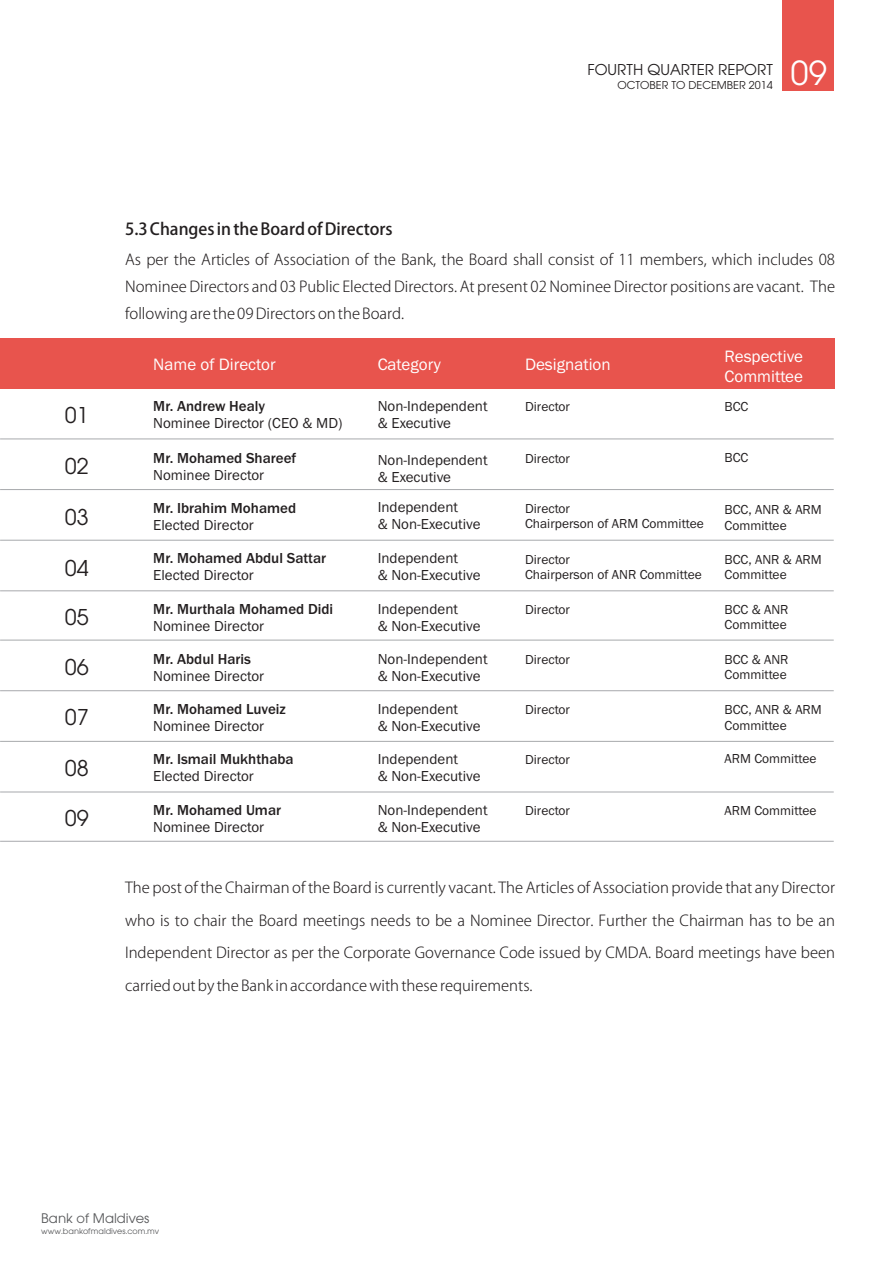
<style>
.page{position:relative;width:893px;height:1263px;background:#fff}
.page>*{position:absolute;margin:0;border:0;box-sizing:border-box;transform-origin:0 0}
.t1{font:36.6px "Avant Garde Gothic Itc T";color:#fff}
.t2{font:24px/50.2px "Avant Garde Gothic Itc T";color:#231f20;text-align:justify}
.t3{font:17.1px/19.4px "Franklin Gothic";color:#fff}
.t4{font:500 16.5px "Koz Go Pro";color:#231f20}
.t5{font:16.5px "Avant Garde Gothic Itc T";color:#231f20}
.t6{font:300 15px/32.4px "Koz Go Pro";color:#231f20;text-align:justify}
.t7{font:15px/17px "Franklin Gothic";color:#231f20}
.t8{font:500 15px "Franklin Gothic";color:#231f20}
.t9{font:14.55px "Avant Garde Gothic Itc T";color:#58595b}
.t10{font:13.5px/15.3px "Franklin Gothic";color:#231f20}
.t11{font:12px "Avant Garde Gothic Itc T";color:#231f20}
.t12{font:8.85px "Avant Garde Gothic Itc T";color:#58595b}
</style>
<div class="page">
<div style="left:782px;top:0;width:52px;height:90px;background:#e8544d"></div>
<div style="left:0;top:339px;width:834px;height:50px;background:#e8544d"></div>
<hr style="left:0;top:439px;width:834px;height:1px;background:#a7a9ac">
<hr style="left:0;top:489px;width:834px;height:1px;background:#a7a9ac">
<hr style="left:0;top:540px;width:834px;height:1px;background:#a7a9ac">
<hr style="left:0;top:590px;width:834px;height:1px;background:#a7a9ac">
<hr style="left:0;top:640px;width:834px;height:1px;background:#a7a9ac">
<hr style="left:0;top:690px;width:834px;height:1px;background:#a7a9ac">
<hr style="left:0;top:741px;width:834px;height:1px;background:#a7a9ac">
<hr style="left:0;top:792px;width:834px;height:1px;background:#a7a9ac">
<hr style="left:0;top:841px;width:834px;height:1px;background:#a7a9ac">
<p class="t5" style="left:587px;top:59px;width:187px">FOURTH QUARTER REPORT</p>
<p class="t11" style="left:617px;top:78px;width:157px">OCTOBER TO DECEMBER 2014</p>
<h1 class="t1" style="left:790px;top:50px;width:38px">09</h1>
<h2 class="t2" style="left:65px;top:390px;width:25px">01</h2>
<p class="t4" style="left:125px;top:221px;width:269px">5.3 Changes in the Board of Directors</p>
<p class="t6" style="left:125px;top:246px;width:711px;line-height:27px">As per the Articles of Association of the Bank, the Board shall consist of 11 members, which includes 08<br>Nominee Directors and 03 Public Elected Directors. At present 02 Nominee Director positions are vacant. The following are the 09 Directors on the Board.</p>
<p class="t3" style="left:153px;top:356px;width:124px">Name of Director</p>
<p class="t3" style="left:378px;top:356px;width:65px">Category</p>
<p class="t3" style="left:525px;top:356px;width:87px">Designation</p>
<p class="t3" style="left:725px;top:348px;width:80px">Respective<br>Committee</p>
<p class="t7" style="left:378px;top:398px;width:111px">Non-Independent &amp; Executive</p>
<p class="t10" style="left:525px;top:400px;width:47px">Director</p>
<p class="t8" style="left:153px;top:400px;width:113px">Mr. Andrew Healy</p>
<p class="t7" style="left:153px;top:416px;width:191px">Nominee Director (CEO &amp; MD)</p>
<p class="t10" style="left:725px;top:400px;width:25px">BCC</p>
<p class="t8" style="left:153px;top:452px;width:144px">Mr. Mohamed Shareef</p>
<p class="t7" style="left:153px;top:467px;width:112px">Nominee Director</p>
<h2 class="t2" style="left:65px;top:440px;width:25px">02</h2>
<p class="t7" style="left:378px;top:453px;width:111px">Non-Independent &amp; Executive</p>
<p class="t10" style="left:525px;top:452px;width:47px">Director</p>
<p class="t10" style="left:725px;top:451px;width:25px">BCC</p>
<p class="t7" style="left:378px;top:499px;width:104px">Independent<br>&amp; Non-Executive</p>
<p class="t8" style="left:153px;top:502px;width:144px">Mr. Ibrahim Mohamed</p>
<p class="t7" style="left:153px;top:518px;width:102px">Elected Director</p>
<p class="t10" style="left:525px;top:502px;width:47px">Director</p>
<h2 class="t2" style="left:65px;top:492px;width:25px">03</h2>
<p class="t10" style="left:525px;top:517px;width:180px">Chairperson of ARM Committee</p>
<p class="t10" style="left:725px;top:503px;width:99px">BCC, ANR &amp; ARM<br>Committee</p>
<p class="t8" style="left:153px;top:552px;width:174px">Mr. Mohamed Abdul Sattar</p>
<h2 class="t2" style="left:65px;top:542px;width:25px">04</h2>
<p class="t7" style="left:153px;top:568px;width:102px">Elected Director</p>
<p class="t7" style="left:378px;top:551px;width:104px">Independent<br>&amp; Non-Executive</p>
<p class="t10" style="left:525px;top:553px;width:178px">Director<br>Chairperson of ANR Committee</p>
<p class="t10" style="left:725px;top:553px;width:99px">BCC, ANR &amp; ARM<br>Committee</p>
<p class="t8" style="left:153px;top:603px;width:181px">Mr. Murthala Mohamed Didi</p>
<p class="t7" style="left:153px;top:618px;width:112px">Nominee Director</p>
<p class="t7" style="left:378px;top:601px;width:104px">Independent<br>&amp; Non-Executive</p>
<p class="t10" style="left:525px;top:602px;width:47px">Director</p>
<p class="t10" style="left:725px;top:603px;width:65px">BCC &amp; ANR</p>
<h2 class="t2" style="left:65px;top:591px;width:25px">05</h2>
<p class="t10" style="left:725px;top:618px;width:64px">Committee</p>
<h2 class="t2" style="left:65px;top:641px;width:25px">06<br>07<br>08<br>09</h2>
<p class="t8" style="left:153px;top:653px;width:99px">Mr. Abdul Haris</p>
<p class="t7" style="left:153px;top:668px;width:112px">Nominee Director</p>
<p class="t8" style="left:153px;top:704px;width:134px">Mr. Mohamed Luveiz</p>
<p class="t7" style="left:153px;top:719px;width:112px">Nominee Director</p>
<p class="t7" style="left:378px;top:651px;width:111px">Non-Independent &amp; Non-Executive</p>
<p class="t10" style="left:525px;top:653px;width:47px">Director</p>
<p class="t7" style="left:378px;top:702px;width:104px">Independent<br>&amp; Non-Executive</p>
<p class="t10" style="left:525px;top:703px;width:47px">Director</p>
<p class="t10" style="left:725px;top:653px;width:65px">BCC &amp; ANR<br>Committee</p>
<p class="t10" style="left:725px;top:703px;width:99px">BCC, ANR &amp; ARM<br>Committee</p>
<p class="t8" style="left:153px;top:754px;width:142px">Mr. Ismail Mukhthaba</p>
<p class="t7" style="left:153px;top:769px;width:102px">Elected Director</p>
<p class="t7" style="left:378px;top:752px;width:104px">Independent<br>&amp; Non-Executive</p>
<p class="t10" style="left:525px;top:753px;width:47px">Director</p>
<p class="t10" style="left:725px;top:752px;width:93px">ARM Committee</p>
<p class="t8" style="left:153px;top:804px;width:129px">Mr. Mohamed Umar</p>
<p class="t7" style="left:153px;top:819px;width:112px">Nominee Director</p>
<p class="t7" style="left:378px;top:802px;width:111px">Non-Independent &amp; Non-Executive</p>
<p class="t10" style="left:525px;top:804px;width:47px">Director</p>
<p class="t10" style="left:725px;top:804px;width:93px">ARM Committee</p>
<p class="t6" style="left:125px;top:871px;width:711px">The post of the Chairman of the Board is currently vacant. The Articles of Association provide that any Director who is to chair the Board meetings needs to be a Nominee Director. Further the Chairman has to be an Independent Director as per the Corporate Governance Code issued by CMDA. Board meetings have been carried out by the Bank in accordance with these requirements.</p>
<p class="t9" style="left:41px;top:1209px;width:110px">Bank of Maldives</p>
<p class="t12" style="left:41px;top:1225px;width:120px">www.bankofmaldives.com.mv</p>
</div>
